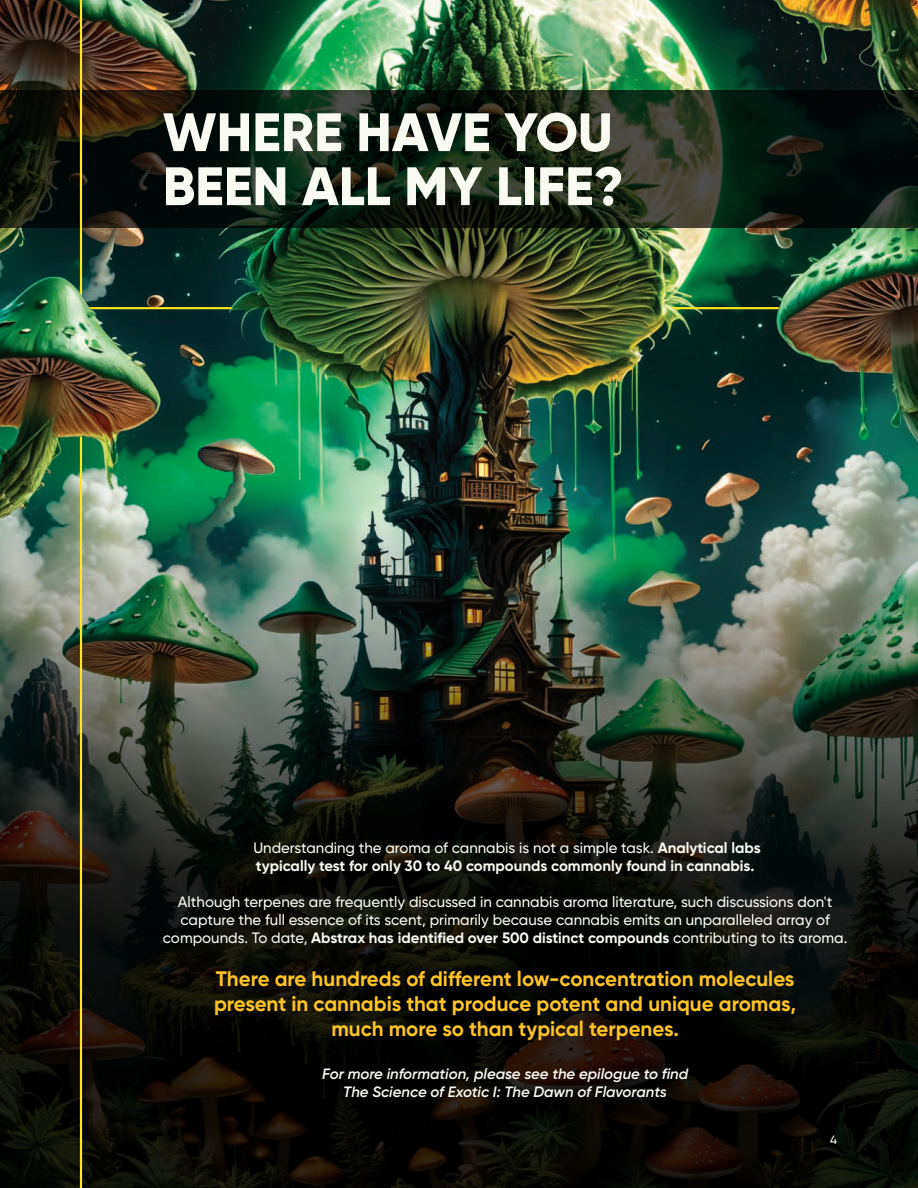
<style>
.page{position:relative;width:918px;height:1188px;background:#fff}
.page>*{position:absolute;margin:0;border:0;box-sizing:border-box;transform-origin:0 0}
.t1{font:800 54px/54px "Gilroy";color:#f9fbf3}
.t2{font:700 21px/25.2px "Gilroy";color:#fec327;text-align:center}
.t3{font:500 15px/18px "Gilroy";color:#f9fbf3;text-align:center}
.t4{font:700 15px/18px "Gilroy";color:#f9fbf3}
.t5{font:italic 600 15px/18px "Gilroy";color:#f9fbf3;text-align:center}
.t6{font:500 12px "Gilroy";color:#f9fbf3}
.s1{font-weight:500}
.s2{font-weight:700}
</style>
<div class="page">
<img style="left:0;top:0;width:918px;height:516px">
<img style="left:0;top:516px;width:918px;height:672px">
<svg style="left:0;top:90px;width:918px;height:138px;background:#131d13"></svg>
<svg style="left:89px;top:307px;width:143px;height:2px"></svg>
<svg style="left:671px;top:307px;width:108px;height:2px"></svg>
<svg style="left:80px;top:0;width:2px;height:296px"></svg>
<hr style="left:80px;top:437px;width:2px;height:751px;background:#ffe51c">
<h1 class="t1" style="left:163px;top:105px;width:463px">WHERE HAVE YOU<br>BEEN ALL MY LIFE?</h1>
<p class="t4" style="left:253px;top:838px;width:509px"><span class="s1">Understanding the aroma of cannabis is not a simple task.</span> Analytical labs typically test for only 30 to 40 compounds commonly found in cannabis.</p>
<p class="t3" style="left:163px;top:892px;width:686px">Although terpenes are frequently discussed in cannabis aroma literature, such discussions don't capture the full essence of its scent, primarily because cannabis emits an unparalleled array of compounds. To date, <span class="s2">Abstrax has identified over 500 distinct compounds</span> contributing to its aroma.</p>
<h2 class="t2" style="left:214px;top:966px;width:584px">There are hundreds of different low-concentration molecules present in cannabis that produce potent and unique aromas, much more so than typical terpenes.</h2>
<p class="t5" style="left:322px;top:1065px;width:368px">For more information, please see the epilogue to find<br>The Science of Exotic I: The Dawn of Flavorants</p>
<p class="t6" style="left:830px;top:1133px;width:8px">4</p>
</div>
